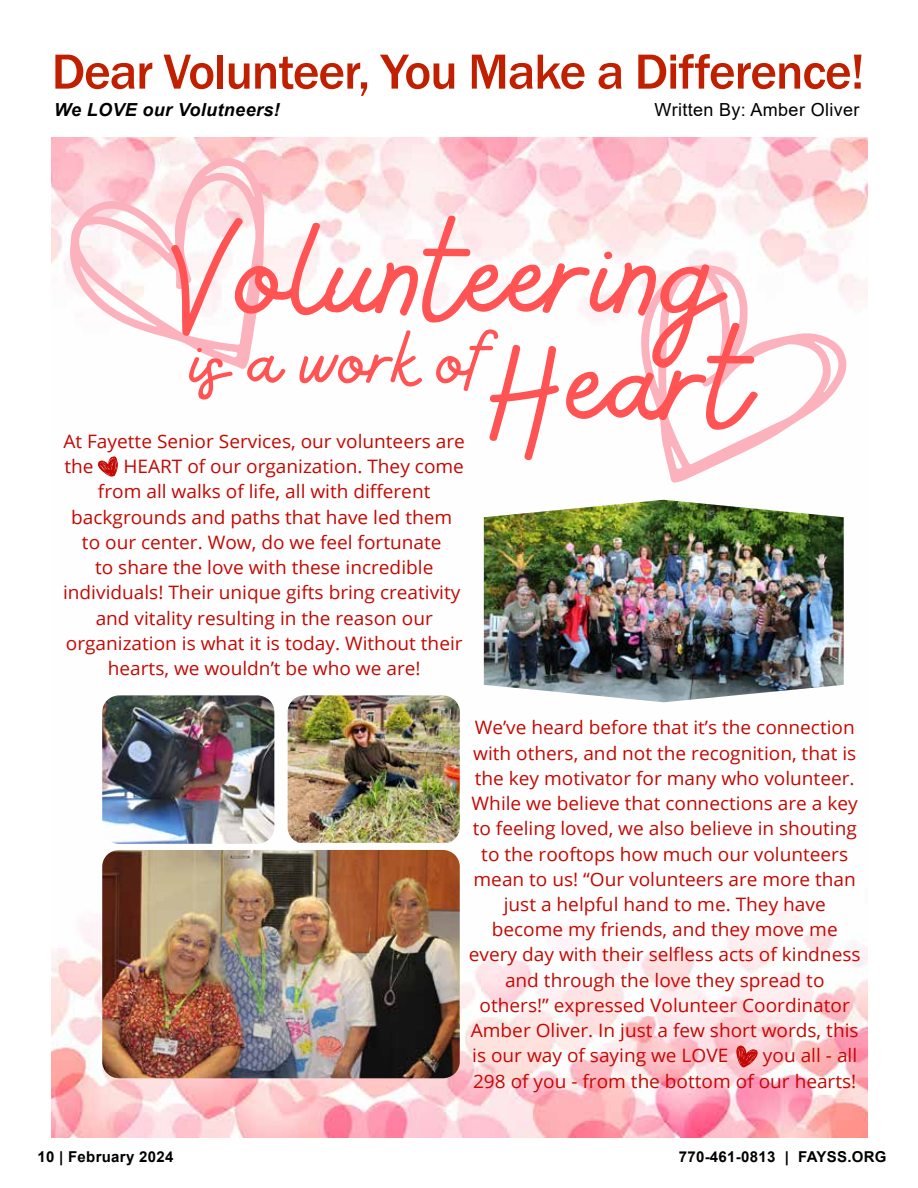
<style>
.page{position:relative;width:918px;height:1188px;background:#fff}
.page>*{position:absolute;margin:0;border:0;box-sizing:border-box;transform-origin:0 0}
.t1{font:146.85px "Bellaboo";color:#ff5354}
.t2{font:84px "Bellaboo";color:#ff5354}
.t3{font:500 51px "Franklin Gothic";letter-spacing:-.025em;color:#c12000}
.t4{font:18.45px/25.2px "Open Sans";color:#c40803}
.t5{font:18px "Arial";letter-spacing:.02em;color:#000}
.t6{font:italic 700 18px "Arial";letter-spacing:.02em;color:#000}
.t7{font:700 15px "Arial";letter-spacing:.02em;color:#000}
.s1{font-size:146.85px}
</style>
<div class="page">
<img style="left:52px;top:137px;width:816px;height:1001px">
<svg style="left:70px;top:156px;width:195px;height:213px"></svg>
<svg style="left:641px;top:265px;width:206px;height:218px"></svg>
<img style="left:484px;top:500px;width:360px;height:202px">
<img style="left:102px;top:850px;width:358px;height:228px">
<img style="left:102px;top:695px;width:172px;height:149px">
<img style="left:288px;top:695px;width:172px;height:148px">
<svg style="left:98px;top:456px;width:20px;height:21px"></svg>
<svg style="left:736px;top:1046px;width:22px;height:22px"></svg>
<h3 class="t3" style="left:52px;top:40px;width:814px">Dear Volunteer, You Make a Difference!</h3>
<p class="t6" style="left:54px;top:97px;width:227px">We LOVE our Volutneers!</p>
<p class="t5" style="left:655px;top:97px;width:206px">Written By: Amber Oliver</p>
<h1 class="t1" style="left:175px;top:202px;width:548px">Volunteering</h1>
<h2 class="t2" style="left:190px;top:320px;width:560px">is a work of<span class="s1">Heart</span></h2>
<p class="t4" style="left:63px;top:428px;width:403px">At Fayette Senior Services, our volunteers are the</p>
<p class="t4" style="left:123px;top:453px;width:342px">HEART of our organization. They come</p>
<p class="t4" style="left:98px;top:479px;width:334px">from all walks of life, all with different</p>
<p class="t4" style="left:71px;top:504px;width:383px">backgrounds and paths that have led them</p>
<p class="t4" style="left:82px;top:529px;width:361px">to our center. Wow, do we feel fortunate</p>
<p class="t4" style="left:95px;top:554px;width:340px">to share the love with these incredible</p>
<p class="t4" style="left:63px;top:580px;width:399px">individuals! Their unique gifts bring creativity</p>
<p class="t4" style="left:96px;top:605px;width:339px">and vitality resulting in the reason our</p>
<p class="t4" style="left:66px;top:630px;width:398px">organization is what it is today. Without their</p>
<p class="t4" style="left:108px;top:655px;width:314px">hearts, we wouldn’t be who we are!</p>
<p class="t4" style="left:475px;top:715px;width:382px">We’ve heard before that it’s the connection</p>
<p class="t4" style="left:473px;top:740px;width:385px">with others, and not the recognition, that is</p>
<p class="t4" style="left:475px;top:765px;width:381px">the key motivator for many who volunteer.</p>
<p class="t4" style="left:472px;top:790px;width:388px">While we believe that connections are a key</p>
<p class="t4" style="left:473px;top:816px;width:386px">to feeling loved, we also believe in shouting</p>
<p class="t4" style="left:481px;top:841px;width:368px">to the rooftops how much our volunteers</p>
<p class="t4" style="left:474px;top:866px;width:384px">mean to us! “Our volunteers are more than</p>
<p class="t4" style="left:504px;top:891px;width:323px">just a helpful hand to me. They have</p>
<p class="t4" style="left:492px;top:916px;width:347px">become my friends, and they move me</p>
<p class="t4" style="left:469px;top:942px;width:393px">every day with their selfless acts of kindness</p>
<p class="t4" style="left:505px;top:967px;width:321px">and through the love they spread to</p>
<p class="t4" style="left:480px;top:992px;width:372px">others!” expressed Volunteer Coordinator</p>
<p class="t4" style="left:471px;top:1017px;width:389px">Amber Oliver. In just a few short words, this</p>
<p class="t4" style="left:472px;top:1043px;width:258px">is our way of saying we LOVE</p>
<p class="t4" style="left:473px;top:1043px;width:386px;text-align:right">you all - all<br>298 of you - from the bottom of our hearts!</p>
<p class="t7" style="left:38px;top:1146px;width:137px">10 | February 2024</p>
<p class="t7" style="left:679px;top:1146px;width:209px">770-461-0813 | FAYSS.ORG</p>
</div>
